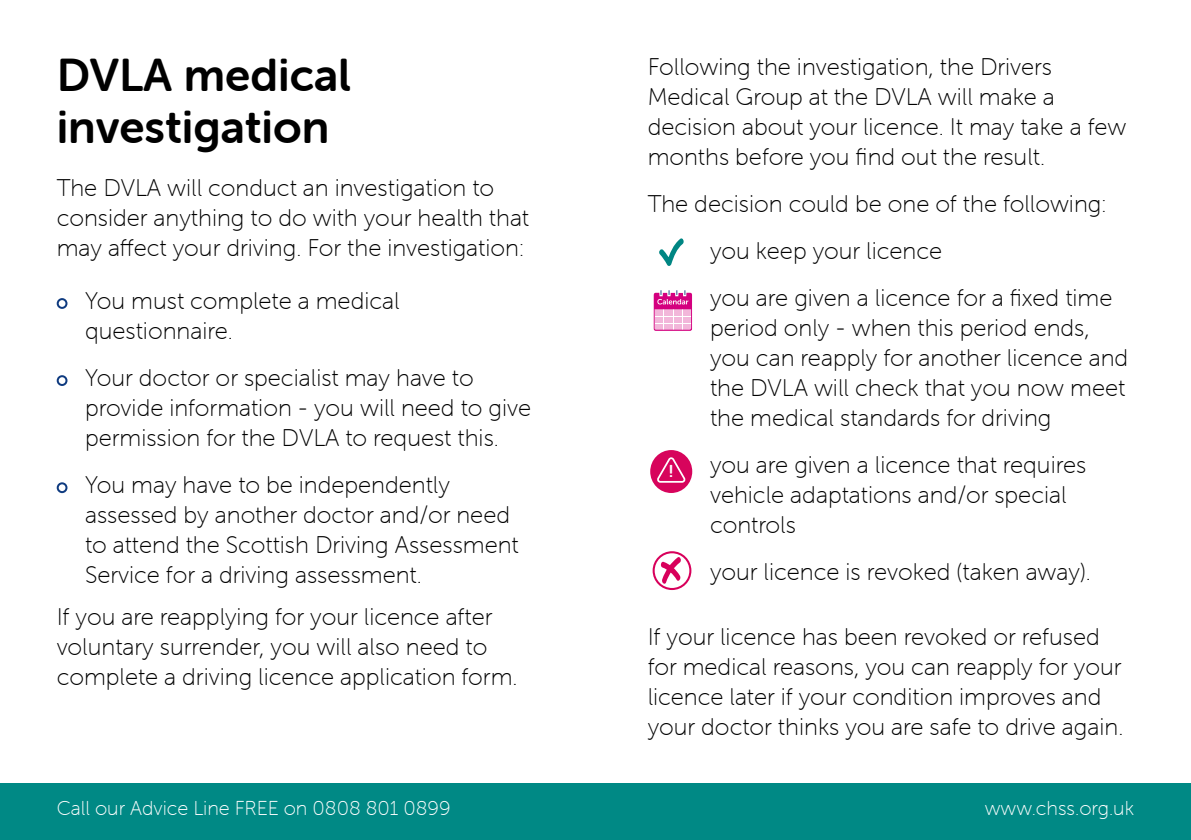
<style>
.page{position:relative;width:1191px;height:840px;background:#fff}
.page>*{position:absolute;margin:0;border:0;box-sizing:border-box;transform-origin:0 0}
.t1{font:46px/52px "Museo Sans Rounded 700";color:#000}
.t2{font:24px/30px "Museo Sans Rounded 100";color:#000}
.t3{font:20px "Museo Sans Rounded 100";color:#fff}
.t4{font:17.2px "Museo Sans Rounded 700";color:#fff}
</style>
<div class="page">
<div style="left:578px;top:782px;width:613px;height:57px;background:#008985"></div>
<div style="left:0;top:782px;width:612px;height:57px;background:#008985"></div>
<div style="left:57px;top:298px;width:10px;height:11px;border:2px solid #0f3b80;border-radius:50%"></div>
<div style="left:57px;top:375px;width:10px;height:11px;border:2px solid #0f3b80;border-radius:50%"></div>
<div style="left:57px;top:482px;width:10px;height:11px;border:2px solid #0f3b80;border-radius:50%"></div>
<svg style="left:659px;top:238px;width:25px;height:28px"></svg>
<svg style="left:654px;top:295px;width:39px;height:36px"></svg>
<svg style="left:653px;top:290px;width:39px;height:40px;background:#e784c0"></svg>
<svg style="left:647px;top:448px;width:47px;height:46px"></svg>
<div style="left:650px;top:450px;width:42px;height:42px;background:#d7045c;border-radius:50%"></div>
<svg style="left:657px;top:457px;width:28px;height:25px"></svg>
<svg style="left:651px;top:550px;width:41px;height:41px"></svg>
<svg style="left:661px;top:556px;width:20px;height:27px"></svg>
<div style="left:652px;top:551px;width:39px;height:38px;border:2px solid #d8005b;border-radius:50%"></div>
<h1 class="t1" style="left:57px;top:49px;width:296px">DVLA medical investigation</h1>
<p class="t2" style="left:57px;top:173px;width:474px">The DVLA will conduct an investigation to consider anything to do with your health that may affect your driving. For the investigation:</p>
<p class="t2" style="left:85px;top:286px;width:316px">You must complete a medical questionnaire.</p>
<p class="t2" style="left:85px;top:363px;width:447px">Your doctor or specialist may have to provide information - you will need to give permission for the DVLA to request this.</p>
<p class="t2" style="left:85px;top:470px;width:435px">You may have to be independently assessed by another doctor and/or need to attend the Scottish Driving Assessment Service for a driving assessment.</p>
<p class="t2" style="left:57px;top:601px;width:462px">If you are reapplying for your licence after voluntary surrender, you will also need to complete a driving licence application form.</p>
<p class="t2" style="left:647px;top:52px;width:480px">Following the investigation, the Drivers Medical Group at the DVLA will make a decision about your licence. It may take a few months before you find out the result.</p>
<p class="t2" style="left:710px;top:180px;width:404px;line-height:47px;text-indent:-62px">The decision could be one of the following: you keep your licence<br>you are given a licence for a fixed time</p>
<p class="t2" style="left:710px;top:313px;width:420px">period only - when this period ends, you can reapply for another licence and the DVLA will check that you now meet the medical standards for driving</p>
<p class="t2" style="left:710px;top:450px;width:378px">you are given a licence that requires vehicle adaptations and/or special controls</p>
<p class="t2" style="left:710px;top:557px;width:382px">your licence is revoked (taken away).</p>
<p class="t4" style="left:669px;top:461px;width:6px">!</p>
<p class="t2" style="left:647px;top:621px;width:477px">If your licence has been revoked or refused for medical reasons, you can reapply for your licence later if your condition improves and your doctor thinks you are safe to drive again.</p>
<p class="t3" style="left:57px;top:797px;width:395px">Call our Advice Line FREE on 0808 801 0899</p>
<p class="t3" style="left:51px;top:799px;width:343px">Call our Advice Line FREE on 0808 801</p>
<p class="t3" style="left:984px;top:797px;width:151px">www.chss.org.uk</p>
</div>
